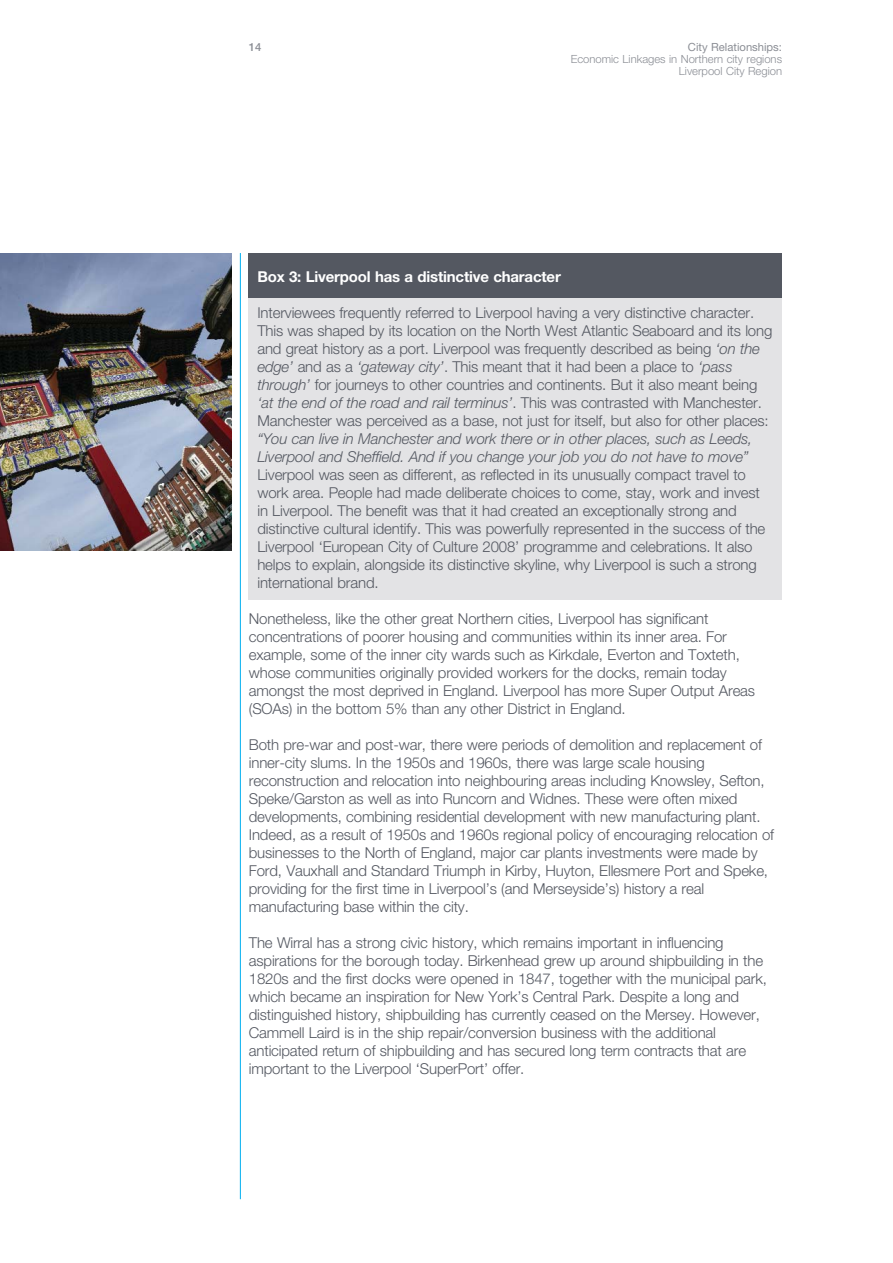
<style>
.page{position:relative;width:893px;height:1263px;background:#fff}
.page>*{position:absolute;margin:0;border:0;box-sizing:border-box;transform-origin:0 0}
.t1{font:300 15px/18px "Helvetica Neue LT Std";letter-spacing:-.01em;color:#545861}
.t2{font:italic 300 15px/18px "Helvetica Neue LT Std";letter-spacing:-.01em;color:#545861}
.t3{font:700 15px "Helvetica Neue LT Std";letter-spacing:-.01em;color:#fff}
.t4{font:300 11.25px/12px "Helvetica Neue LT Std";color:#8b8e95;text-align:right}
.t5{font:11.25px "Helvetica Neue LT Std";color:#8b8e95}
.t6{font:500 11.25px "Helvetica Neue LT Std";color:#8b8e95}
.s1{font-style:italic}
</style>
<div class="page">
<div style="left:249px;top:259px;width:533px;height:341px;background:#e3e3e5"></div>
<div style="left:249px;top:253px;width:533px;height:45px;background:#545861"></div>
<hr style="left:240px;top:253px;width:1px;height:946px;background:#00aeef">
<img style="left:0;top:253px;width:232px;height:298px">
<p class="t6" style="left:249px;top:43px;width:14px">14</p>
<p class="t5" style="left:688px;top:43px;width:96px">City Relationships:</p>
<p class="t4" style="left:570px;top:54px;width:213px">Economic Linkages in Northern city regions<br>Liverpool City Region</p>
<p class="t3" style="left:257px;top:271px;width:305px">Box 3: Liverpool has a distinctive character</p>
<p class="t1" style="left:257px;top:305px;width:516px">Interviewees frequently referred to Liverpool having a very distinctive character.<br>This was shaped by its location on the North West Atlantic Seaboard and its long and great history as a port. Liverpool was frequently described as being <span class="s1">‘on the edge’</span> and as a <span class="s1">‘gateway city’</span>. This meant that it had been a place to <span class="s1">‘pass through’</span> for journeys to other countries and continents. But it also meant being <span class="s1">‘at the end of the road and rail terminus’</span>. This was contrasted with Manchester.<br>Manchester was perceived as a base, not just for itself, but also for other places:</p>
<p class="t2" style="left:257px;top:431px;width:496px">“You can live in Manchester and work there or in other places, such as Leeds,<br>Liverpool and Sheffield. And if you change your job you do not have to move”</p>
<p class="t1" style="left:257px;top:467px;width:509px">Liverpool was seen as different, as reflected in its unusually compact travel to work area. People had made deliberate choices to come, stay, work and invest in Liverpool. The benefit was that it had created an exceptionally strong and distinctive cultural identify. This was powerfully represented in the success of the Liverpool ‘European City of Culture 2008’ programme and celebrations. It also helps to explain, alongside its distinctive skyline, why Liverpool is such a strong international brand.</p>
<p class="t1" style="left:249px;top:611px;width:507px">Nonetheless, like the other great Northern cities, Liverpool has significant concentrations of poorer housing and communities within its inner area. For example, some of the inner city wards such as Kirkdale, Everton and Toxteth, whose communities originally provided workers for the docks, remain today amongst the most deprived in England. Liverpool has more Super Output Areas (SOAs) in the bottom 5% than any other District in England.</p>
<p class="t1" style="left:249px;top:737px;width:527px">Both pre-war and post-war, there were periods of demolition and replacement of inner-city slums. In the 1950s and 1960s, there was large scale housing reconstruction and relocation into neighbouring areas including Knowsley, Sefton, Speke/Garston as well as into Runcorn and Widnes. These were often mixed developments, combining residential development with new manufacturing plant.<br>Indeed, as a result of 1950s and 1960s regional policy of encouraging relocation of businesses to the North of England, major car plants investments were made by Ford, Vauxhall and Standard Triumph in Kirby, Huyton, Ellesmere Port and Speke, providing for the first time in Liverpool’s (and Merseyside’s) history a real manufacturing base within the city.</p>
<p class="t1" style="left:249px;top:935px;width:519px">The Wirral has a strong civic history, which remains important in influencing aspirations for the borough today. Birkenhead grew up around shipbuilding in the 1820s and the first docks were opened in 1847, together with the municipal park, which became an inspiration for New York’s Central Park. Despite a long and distinguished history, shipbuilding has currently ceased on the Mersey. However, Cammell Laird is in the ship repair/conversion business with the additional anticipated return of shipbuilding and has secured long term contracts that are important to the Liverpool ‘SuperPort’ offer.</p>
</div>
